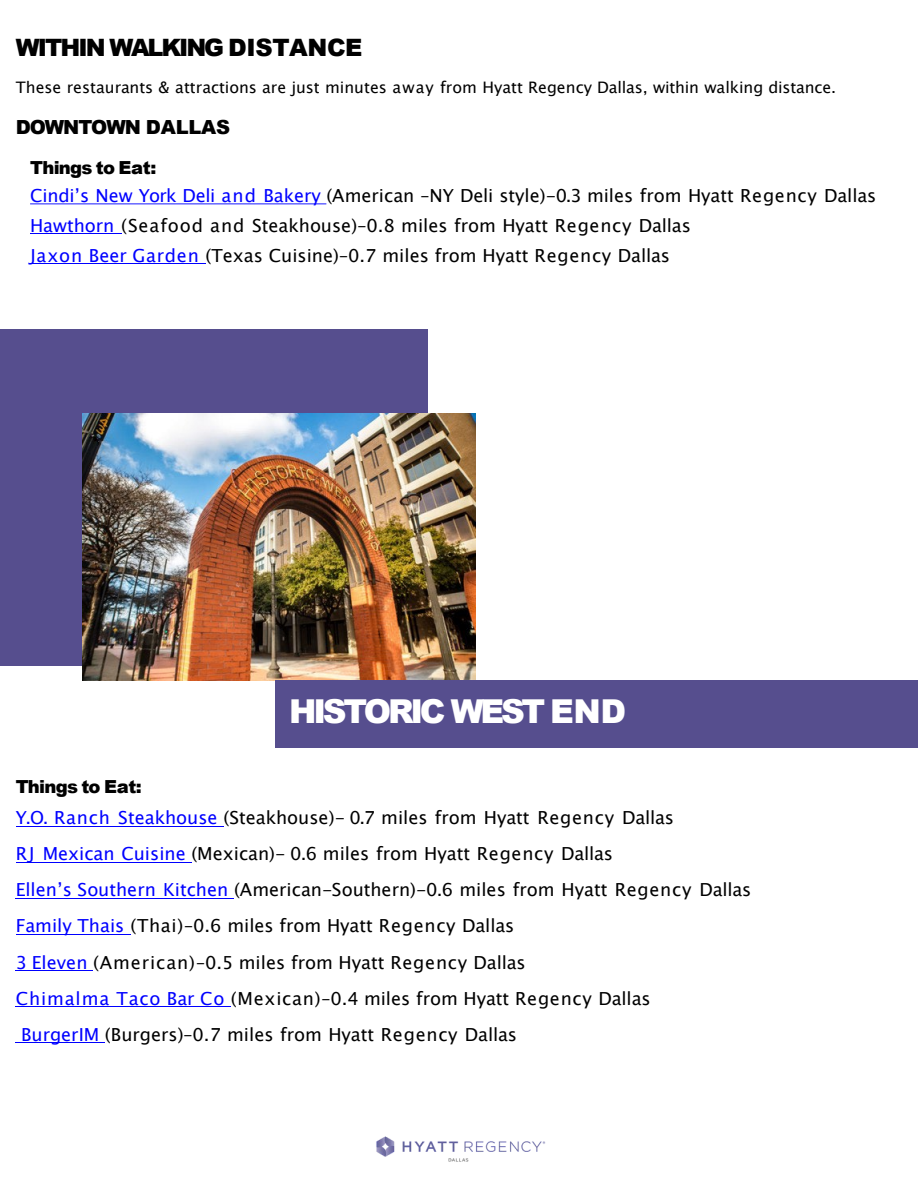
<style>
.page{position:relative;width:918px;height:1188px;background:#fff}
.page>*{position:absolute;margin:0;border:0;box-sizing:border-box;transform-origin:0 0}
.t1{font:900 33px "Arial";letter-spacing:-.1em;color:#fff}
.t2{font:900 24px "Arial";letter-spacing:-.08em;color:#000}
.t3{font:900 19.5px "Arial";letter-spacing:-.055em;color:#000}
.t4{font:18px/30px "Lucida Sans Unicode";color:#000}
.t5{font:18px "Lucida Sans Unicode";letter-spacing:.04em;color:#000}
.t6{font:900 18px "Arial";letter-spacing:-.035em;color:#000}
.t7{font:15.9px "Lucida Sans Unicode";color:#000}
.s1{color:#00f}
</style>
<div class="page">
<div style="left:0;top:329px;width:428px;height:337px;background:#564e8e"></div>
<img style="left:83px;top:414px;width:392px;height:266px">
<div style="left:276px;top:680px;width:642px;height:68px;background:#564e8e"></div>
<svg style="left:30px;top:203px;width:296px;height:1px"></svg>
<hr style="left:30px;top:233px;width:91px;height:1px;background:#00f">
<hr style="left:30px;top:263px;width:175px;height:1px;background:#00f">
<hr style="left:16px;top:826px;width:207px;height:1px;background:#00f">
<hr style="left:16px;top:862px;width:175px;height:1px;background:#00f">
<hr style="left:16px;top:898px;width:218px;height:1px;background:#00f">
<hr style="left:16px;top:934px;width:114px;height:1px;background:#00f">
<hr style="left:16px;top:970px;width:77px;height:1px;background:#00f">
<hr style="left:16px;top:1006px;width:215px;height:1px;background:#00f">
<hr style="left:16px;top:1042px;width:89px;height:1px;background:#00f">
<img style="left:376px;top:1136px;width:170px;height:26px">
<p class="t2" style="left:16px;top:30px;width:348px">WITHIN WALKING DISTANCE</p>
<p class="t7" style="left:16px;top:75px;width:822px">These restaurants &amp; attractions are just minutes away from Hyatt Regency Dallas, within walking distance.</p>
<p class="t3" style="left:16px;top:112px;width:216px">DOWNTOWN DALLAS</p>
<p class="t6" style="left:30px;top:154px;width:128px">Things to Eat:</p>
<p class="t4" style="left:30px;top:180px;width:848px"><span class="s1">Cindi’s New York Deli and Bakery</span> (American –NY Deli style)-0.3 miles from Hyatt Regency Dallas</p>
<p class="t4" style="left:30px;top:210px;width:662px"><span class="s1">Hawthorn</span> (Seafood and Steakhouse)–0.8 miles from Hyatt Regency Dallas<br><span class="s1">Jaxon Beer Garden</span> (Texas Cuisine)–0.7 miles from Hyatt Regency Dallas</p>
<p class="t1" style="left:289px;top:687px;width:339px">HISTORIC WEST END</p>
<p class="t6" style="left:16px;top:774px;width:128px">Things to Eat:</p>
<p class="t4" style="left:16px;top:803px;width:660px"><span class="s1">Y.O. Ranch Steakhouse</span> (Steakhouse)- 0.7 miles from Hyatt Regency Dallas</p>
<p class="t4" style="left:16px;top:839px;width:599px"><span class="s1">RJ Mexican Cuisine</span> (Mexican)- 0.6 miles from Hyatt Regency Dallas</p>
<p class="t4" style="left:16px;top:875px;width:737px"><span class="s1">Ellen’s Southern Kitchen</span> (American-Southern)-0.6 miles from Hyatt Regency Dallas</p>
<p class="t4" style="left:16px;top:911px;width:500px"><span class="s1">Family Thais</span> (Thai)–0.6 miles from Hyatt Regency Dallas</p>
<p class="t4" style="left:16px;top:947px;width:511px"><span class="s1">3 Eleven</span> (American)–0.5 miles from Hyatt Regency Dallas</p>
<p class="t5" style="left:16px;top:984px;width:636px"><span class="s1">Chimalma Taco Bar Co</span> (Mexican)–0.4 miles from Hyatt Regency Dallas</p>
<p class="t4" style="left:21px;top:1019px;width:497px"><span class="s1">BurgerIM</span> (Burgers)–0.7 miles from Hyatt Regency Dallas</p>
</div>
